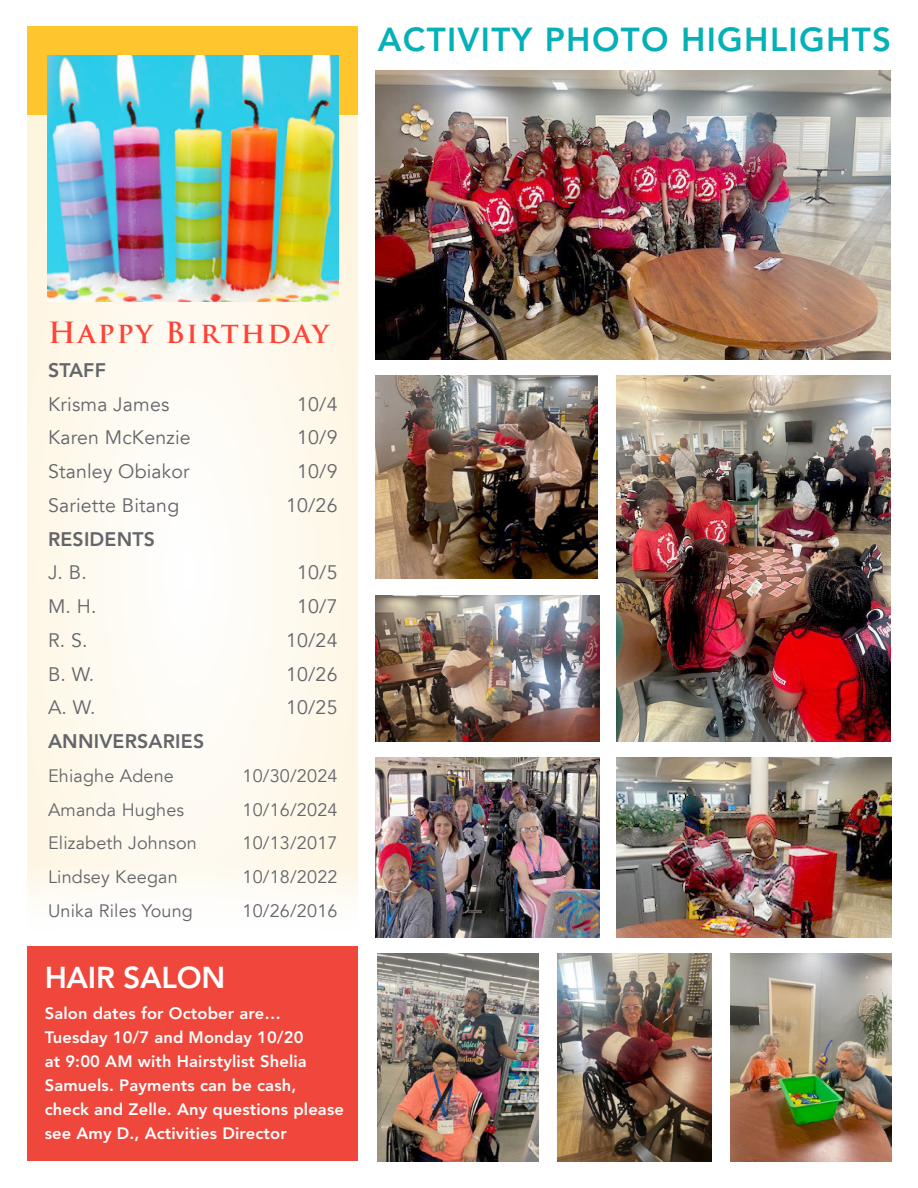
<style>
.page{position:relative;width:918px;height:1188px;background:#fff}
.page>*{position:absolute;margin:0;border:0;box-sizing:border-box;transform-origin:0 0}
.t1{font:800 33px "Avenir LT Std";letter-spacing:.04em;color:#05b0b7}
.t2{font:800 30px "Avenir LT Std";letter-spacing:-.01em;color:#fff}
.t3{font:700 28.5px "Trajan Pro";letter-spacing:.07em;color:#ff4338}
.t4{font:19.5px "Avenir LT";letter-spacing:.01em;color:#63656a}
.t5{font:800 19.5px "Avenir LT Std";letter-spacing:.01em;color:#63656a}
.t6{font:18px "Avenir LT";letter-spacing:.01em;color:#63656a}
.t7{font:800 16.5px/24px "Avenir LT Std";letter-spacing:.01em;color:#fff}
</style>
<div class="page">
<svg style="left:27px;top:115px;width:331px;height:832px;fill:#fefaf0"></svg>
<div style="left:27px;top:26px;width:331px;height:89px;background:#ffc52d"></div>
<img style="left:48px;top:55px;width:291px;height:246px">
<div style="left:27px;top:947px;width:331px;height:214px;background:#ef473c"></div>
<img style="left:730px;top:954px;width:162px;height:207px">
<img style="left:376px;top:757px;width:223px;height:181px">
<img style="left:378px;top:954px;width:161px;height:207px">
<img style="left:376px;top:71px;width:515px;height:289px">
<img style="left:376px;top:376px;width:222px;height:203px">
<img style="left:557px;top:954px;width:155px;height:207px">
<img style="left:617px;top:376px;width:274px;height:365px">
<img style="left:617px;top:757px;width:274px;height:181px">
<img style="left:376px;top:595px;width:223px;height:146px">
<p class="t1" style="left:378px;top:20px;width:515px">ACTIVITY PHOTO HIGHLIGHTS</p>
<p class="t3" style="left:48px;top:315px;width:282px">Happy Birthday</p>
<p class="t5" style="left:48px;top:358px;width:59px">STAFF</p>
<p class="t4" style="left:48px;top:393px;width:123px">Krisma James</p>
<p class="t4" style="left:297px;top:393px;width:42px">10/4</p>
<p class="t4" style="left:48px;top:426px;width:144px">Karen McKenzie</p>
<p class="t4" style="left:297px;top:426px;width:42px">10/9</p>
<p class="t4" style="left:48px;top:460px;width:143px">Stanley Obiakor</p>
<p class="t4" style="left:297px;top:460px;width:42px">10/9</p>
<p class="t4" style="left:48px;top:494px;width:133px">Sariette Bitang</p>
<p class="t4" style="left:286px;top:494px;width:53px">10/26</p>
<p class="t5" style="left:48px;top:527px;width:108px">RESIDENTS</p>
<p class="t4" style="left:48px;top:561px;width:40px">J. B.</p>
<p class="t4" style="left:297px;top:561px;width:42px">10/5</p>
<p class="t4" style="left:48px;top:595px;width:50px">M. H.</p>
<p class="t4" style="left:297px;top:595px;width:42px">10/7</p>
<p class="t4" style="left:48px;top:629px;width:41px">R. S.</p>
<p class="t4" style="left:286px;top:629px;width:53px">10/24</p>
<p class="t4" style="left:48px;top:663px;width:48px">B. W.</p>
<p class="t4" style="left:286px;top:663px;width:53px">10/26</p>
<p class="t4" style="left:48px;top:696px;width:49px">A. W.</p>
<p class="t4" style="left:286px;top:696px;width:53px">10/25</p>
<p class="t5" style="left:48px;top:730px;width:158px">ANNIVERSARIES</p>
<p class="t6" style="left:48px;top:765px;width:127px">Ehiaghe Adene</p>
<p class="t6" style="left:243px;top:765px;width:97px">10/30/2024</p>
<p class="t6" style="left:48px;top:799px;width:138px">Amanda Hughes</p>
<p class="t6" style="left:243px;top:799px;width:97px">10/16/2024</p>
<p class="t6" style="left:48px;top:833px;width:150px">Elizabeth Johnson</p>
<p class="t6" style="left:243px;top:833px;width:97px">10/13/2017</p>
<p class="t6" style="left:48px;top:866px;width:131px">Lindsey Keegan</p>
<p class="t6" style="left:243px;top:866px;width:97px">10/18/2022</p>
<p class="t6" style="left:48px;top:900px;width:146px">Unika Riles Young</p>
<p class="t6" style="left:243px;top:900px;width:97px">10/26/2016</p>
<p class="t2" style="left:45px;top:960px;width:182px">HAIR SALON</p>
<p class="t7" style="left:45px;top:1001px;width:301px">Salon dates for October are…<br>Tuesday 10/7 and Monday 10/20<br>at 9:00 AM with Hairstylist Shelia<br>Samuels. Payments can be cash, check and Zelle. Any questions please see Amy D., Activities Director</p>
</div>
